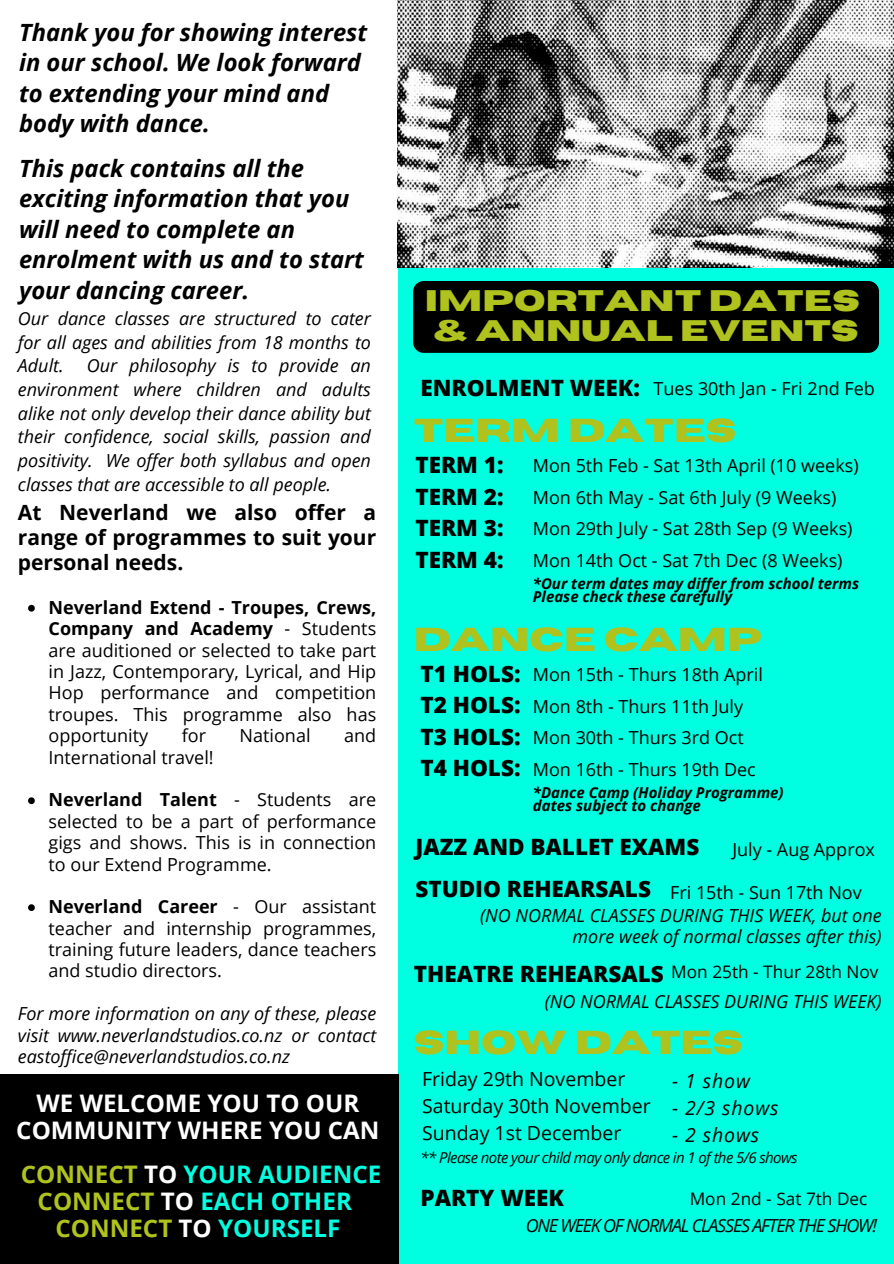
<style>
.page{position:relative;width:894px;height:1264px;background:#fff}
.page>*{position:absolute;margin:0;border:0;box-sizing:border-box;transform-origin:0 0}
.t1{font:700 33px "Horizon";color:#afc21d}
.t2{font:700 29.55px/29.2px "Horizon";color:#afc21d}
.t3{font:700 24.15px/27px "Open Sans";color:#00ffe0;text-align:center}
.t4{font:700 24.15px/27px "Open Sans";color:#fff;text-align:center}
.t5{font:italic 700 23.7px/30.5px "Open Sans";color:#000}
.t6{font:800 22.5px/31.5px "Open Sans";color:#000;text-align:justify}
.t7{font:700 21px/24.8px "Open Sans";color:#000;text-align:justify}
.t8{font:19.5px/27px "Open Sans";color:#000}
.t9{font:italic 19.5px "Open Sans";letter-spacing:.045em;color:#000}
.t10{font:18px/21.3px "Open Sans";color:#000;text-align:justify}
.t11{font:italic 18px/23.7px "Open Sans";color:#000;text-align:justify}
.t12{font:italic 18px "Open Sans";letter-spacing:-.065em;color:#000}
.t13{font:17.25px "Open Sans";color:#000}
.t14{font:italic 700 15px "Open Sans";color:#000}
.t15{font:italic 15px "Open Sans";letter-spacing:-.04em;color:#000}
.s1{font-weight:700}
.s2{color:#afc21d}
.s3{color:#fff}
</style>
<div class="page">
<div style="left:398px;top:0;width:495px;height:1263px;background:#00ffe0"></div>
<img style="left:397px;top:0;width:496px;height:268px">
<div style="left:0;top:1074px;width:398px;height:189px;background:#000"></div>
<div style="left:413px;top:281px;width:465px;height:72px;background:#000;border-radius:11px"></div>
<svg style="left:28px;top:605px;width:7px;height:6px"></svg>
<svg style="left:28px;top:797px;width:7px;height:7px"></svg>
<svg style="left:28px;top:904px;width:7px;height:7px"></svg>
<p class="t5" style="left:19px;top:16px;width:349px">Thank you for showing interest in our school. We look forward to extending your mind and body with dance.</p>
<p class="t5" style="left:19px;top:152px;width:346px">This pack contains all the exciting information that you will need to complete an enrolment with us and to start your dancing career.</p>
<h3 class="t11" style="left:18px;top:306px;width:354px">Our dance classes are structured to cater for all ages and abilities from 18 months to Adult.</h3>
<h3 class="t11" style="left:18px;top:353px;width:354px;text-indent:69px">Our philosophy is to provide an environment where children and adults alike not only develop their dance ability but their confidence, social skills, passion and positivity. We offer both syllabus and open classes that are accessible to all people.</h3>
<p class="t7" style="left:18px;top:500px;width:360px">At Neverland we also offer a range of programmes to suit your personal needs.</p>
<h3 class="t10" style="left:49px;top:596px;width:329px"><span class="s1">Neverland Extend - Troupes, Crews, Company and Academy</span> - Students are auditioned or selected to take part in Jazz, Contemporary, Lyrical, and Hip Hop performance and competition troupes. This programme also has opportunity</h3>
<h3 class="t10" style="left:182px;top:724px;width:26px">for</h3>
<h3 class="t10" style="left:239px;top:724px;width:72px">National</h3>
<h3 class="t10" style="left:344px;top:724px;width:34px">and</h3>
<h3 class="t10" style="left:49px;top:746px;width:167px">International travel!</h3>
<p class="t10" style="left:49px;top:788px;width:329px"><span class="s1">Neverland Talent</span> - Students are selected to be a part of performance gigs and shows. This is in connection to our Extend Programme.</p>
<p class="t10" style="left:49px;top:895px;width:329px"><span class="s1">Neverland Career</span> - Our assistant teacher and internship programmes, training future leaders, dance teachers and studio directors.</p>
<h3 class="t11" style="left:18px;top:1002px;width:360px;line-height:21.3px">For more information on any of these, please visit www.neverlandstudios.co.nz or contact eastoffice@neverlandstudios.co.nz</h3>
<p class="t4" style="left:16px;top:1088px;width:364px">WE WELCOME YOU TO OUR<br>COMMUNITY WHERE YOU CAN</p>
<p class="t3" style="left:21px;top:1159px;width:362px"><span class="s2">CONNECT</span> <span class="s3">TO</span> YOUR AUDIENCE<br><span class="s2">CONNECT</span> <span class="s3">TO</span> EACH OTHER<br><span class="s2">CONNECT</span> <span class="s3">TO</span> YOURSELF</p>
<h2 class="t2" style="left:425px;top:287px;width:436px">IMPORTANT DATES &amp; ANNUAL EVENTS</h2>
<p class="t6" style="left:420px;top:371px;width:221px">ENROLMENT WEEK:</p>
<h1 class="t10" style="left:653px;top:377px;width:223px">Tues 30th Jan - Fri 2nd Feb</h1>
<h3 class="t1" style="left:414px;top:415px;width:324px">TERM DATES</h3>
<h3 class="t6" style="left:415px;top:449px;width:90px">TERM 1:<br>TERM 2:<br>TERM 3:<br>TERM 4:</h3>
<p class="t10" style="left:532px;top:454px;width:327px">Mon 5th Feb - Sat 13th April (10 weeks)</p>
<p class="t10" style="left:532px;top:486px;width:305px">Mon 6th May - Sat 6th July (9 Weeks)</p>
<p class="t10" style="left:532px;top:517px;width:321px">Mon 29th July - Sat 28th Sep (9 Weeks)</p>
<p class="t10" style="left:532px;top:549px;width:311px">Mon 14th Oct - Sat 7th Dec (8 Weeks)</p>
<p class="t14" style="left:532px;top:573px;width:328px">*Our term dates may differ from school terms</p>
<h4 class="t14" style="left:532px;top:586px;width:201px">Please check these carefully</h4>
<h1 class="t1" style="left:414px;top:623px;width:350px">DANCE CAMP</h1>
<p class="t6" style="left:420px;top:657px;width:101px">T1 HOLS:<br>T2 HOLS:<br>T3 HOLS:<br>T4 HOLS:</p>
<h1 class="t10" style="left:532px;top:663px;width:231px">Mon 15th - Thurs 18th April</h1>
<h6 class="t10" style="left:532px;top:695px;width:212px">Mon 8th - Thurs 11th July</h6>
<h6 class="t10" style="left:532px;top:726px;width:212px">Mon 30th - Thurs 3rd Oct</h6>
<p class="t10" style="left:532px;top:758px;width:224px">Mon 16th - Thurs 19th Dec</p>
<p class="t14" style="left:532px;top:781px;width:252px">*Dance Camp (Holiday Programme)</p>
<p class="t14" style="left:532px;top:795px;width:170px">dates subject to change</p>
<h3 class="t6" style="left:415px;top:831px;width:285px">JAZZ AND BALLET EXAMS</h3>
<h3 class="t10" style="left:732px;top:838px;width:144px">July - Aug Approx</h3>
<p class="t6" style="left:415px;top:872px;width:237px">STUDIO REHEARSALS</p>
<p class="t10" style="left:670px;top:881px;width:193px">Fri 15th - Sun 17th Nov</p>
<h3 class="t11" style="left:480px;top:905px;width:403px;line-height:20.2px;text-align:right">(NO NORMAL CLASSES DURING THIS WEEK, but one more week of normal classes after this)</h3>
<p class="t6" style="left:414px;top:957px;width:251px">THEATRE REHEARSALS</p>
<p class="t13" style="left:671px;top:959px;width:209px">Mon 25th - Thur 28th Nov</p>
<h3 class="t11" style="left:544px;top:988px;width:338px">(NO NORMAL CLASSES DURING THIS WEEK)</h3>
<h5 class="t1" style="left:414px;top:1026px;width:330px">SHOW DATES</h5>
<p class="t8" style="left:422px;top:1065px;width:230px">Friday 29th November<br>Saturday 30th November<br>Sunday 1st December</p>
<p class="t9" style="left:672px;top:1067px;width:79px">- 1 show</p>
<p class="t9" style="left:672px;top:1094px;width:108px">- 2/3 shows</p>
<p class="t9" style="left:672px;top:1121px;width:88px">- 2 shows</p>
<p class="t15" style="left:420px;top:1146px;width:378px">** Please note your child may only dance in 1 of the 5/6 shows</p>
<h4 class="t6" style="left:420px;top:1181px;width:145px">PARTY WEEK</h4>
<p class="t13" style="left:689px;top:1186px;width:179px">Mon 2nd - Sat 7th Dec</p>
<p class="t12" style="left:525px;top:1212px;width:353px">ONE WEEK OF NORMAL CLASSES AFTER THE SHOW!</p>
</div>
